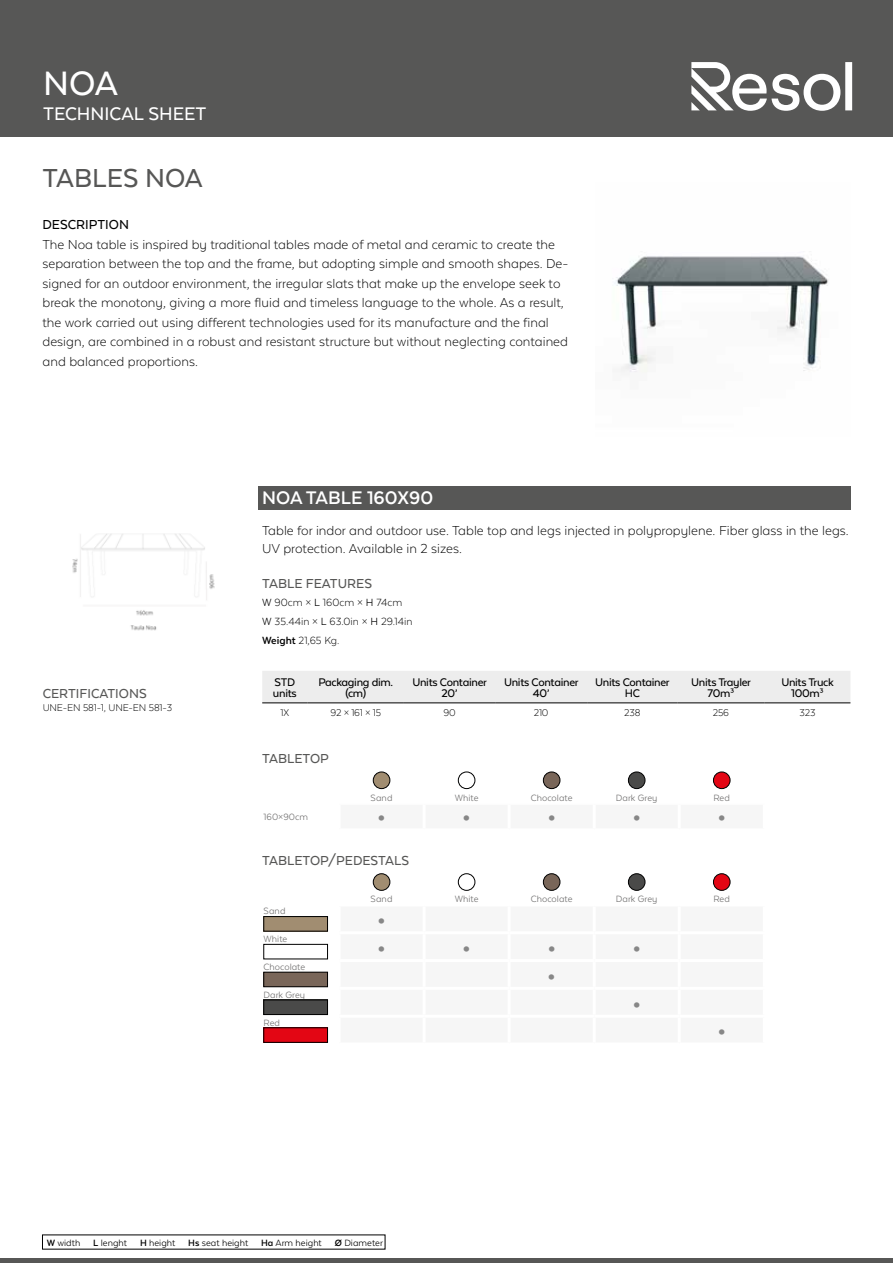
<style>
.page{position:relative;width:893px;height:1263px;background:#fff}
.page>*{position:absolute;margin:0;border:0;box-sizing:border-box;transform-origin:0 0}
.t1{font:500 39px "Texta Alt";color:#fff}
.t2{font:700 31.5px "Texta Alt";color:#878787}
.t3{font:500 30px "Texta Alt";color:#575756}
.t4{font:500 21px "Texta Alt";color:#fff}
.t5{font:700 21px "Texta Alt";color:#fff}
.t6{font:300 15px/19.5px "Texta Alt";color:#000}
.t7{font:500 15px "Texta Alt";color:#575756}
.t8{font:500 15px "Texta Alt";color:#000}
.t9{font:500 12.75px/10.5px "Texta Alt";letter-spacing:-.025em;color:#000;text-align:center}
.t10{font:300 12px/18.6px "Texta Alt";color:#000}
.t11{font:300 11.25px "Texta Alt";letter-spacing:-.02em;color:#000}
.t12{font:10.5px "Texta Alt";color:#706f6f}
.t13{font:10.5px "Texta Alt";color:#000}
.s1{font-weight:400}
.s2{font-weight:700}
</style>
<div class="page">
<hr style="left:0;top:1259px;width:893px;height:4px;background:#575756">
<div style="left:0;top:0;width:893px;height:137px;background:#575756"></div>
<svg style="left:691px;top:62px;width:161px;height:49px"></svg>
<img style="left:614px;top:256px;width:214px;height:117px">
<div style="left:258px;top:486px;width:592px;height:23px;background:#575756"></div>
<div style="left:262px;top:671px;width:588px;height:32px;background:#ededed"></div>
<hr style="left:262px;top:703px;width:46px;height:1px;background:#000">
<hr style="left:308px;top:703px;width:96px;height:1px;background:#000">
<hr style="left:404px;top:703px;width:91px;height:1px;background:#000">
<hr style="left:495px;top:703px;width:92px;height:1px;background:#000">
<hr style="left:587px;top:703px;width:90px;height:1px;background:#000">
<hr style="left:677px;top:703px;width:88px;height:1px;background:#000">
<hr style="left:765px;top:703px;width:85px;height:1px;background:#000">
<svg style="left:372px;top:772px;width:359px;height:18px"></svg>
<img style="left:373px;top:772px;width:17px;height:17px;border-radius:8px">
<div style="left:373px;top:772px;width:17px;height:17px;border:1px solid #000;border-radius:50%"></div>
<img style="left:458px;top:772px;width:17px;height:17px;border-radius:8px">
<div style="left:458px;top:772px;width:17px;height:17px;border:1px solid #000;border-radius:50%"></div>
<img style="left:543px;top:772px;width:17px;height:17px;border-radius:8px">
<div style="left:543px;top:772px;width:17px;height:17px;border:1px solid #000;border-radius:50%"></div>
<img style="left:628px;top:772px;width:17px;height:17px;border-radius:8px">
<div style="left:628px;top:772px;width:17px;height:17px;border:1px solid #000;border-radius:50%"></div>
<img style="left:713px;top:772px;width:17px;height:17px;border-radius:8px">
<div style="left:713px;top:772px;width:17px;height:17px;border:1px solid #000;border-radius:50%"></div>
<img style="left:373px;top:874px;width:17px;height:16px;border-radius:8px">
<div style="left:373px;top:874px;width:17px;height:16px;border:1px solid #000;border-radius:50%"></div>
<img style="left:458px;top:874px;width:17px;height:16px;border-radius:8px">
<div style="left:458px;top:874px;width:17px;height:16px;border:1px solid #000;border-radius:50%"></div>
<img style="left:543px;top:874px;width:17px;height:16px;border-radius:8px">
<div style="left:543px;top:874px;width:17px;height:16px;border:1px solid #000;border-radius:50%"></div>
<img style="left:628px;top:874px;width:17px;height:16px;border-radius:8px">
<div style="left:628px;top:874px;width:17px;height:16px;border:1px solid #000;border-radius:50%"></div>
<img style="left:713px;top:874px;width:17px;height:16px;border-radius:8px">
<div style="left:713px;top:874px;width:17px;height:16px;border:1px solid #000;border-radius:50%"></div>
<div style="left:264px;top:916px;width:64px;height:15px;border:1px solid #000"></div>
<div style="left:264px;top:944px;width:64px;height:15px;border:1px solid #000"></div>
<img style="left:266px;top:974px;width:60px;height:11px">
<div style="left:264px;top:972px;width:64px;height:15px;border:1px solid #000"></div>
<img style="left:266px;top:1002px;width:60px;height:11px">
<div style="left:264px;top:1000px;width:64px;height:15px;border:1px solid #000"></div>
<img style="left:266px;top:1030px;width:60px;height:10px">
<img style="left:72px;top:533px;width:143px;height:98px">
<h1 class="t1" style="left:43px;top:63px;width:76px">NOA</h1>
<h3 class="t4" style="left:43px;top:103px;width:165px">TECHNICAL SHEET</h3>
<h3 class="t3" style="left:43px;top:163px;width:162px">TABLES NOA</h3>
<p class="t8" style="left:43px;top:217px;width:88px">DESCRIPTION</p>
<p class="t6" style="left:43px;top:234px;width:527px">The Noa table is inspired by traditional tables made of metal and ceramic to create the separation between the top and the frame, but adopting simple and smooth shapes. De&shy;signed for an outdoor environment, the irregular slats that make up the envelope seek to break the monotony, giving a more fluid and timeless language to the whole. As a result, the work carried out using different technologies used for its manufacture and the final design, are combined in a robust and resistant structure but without neglecting contained and balanced proportions.</p>
<p class="t7" style="left:43px;top:685px;width:106px">CERTIFICATIONS</p>
<p class="t11" style="left:43px;top:702px;width:131px">UNE-EN 581-1, UNE-EN 581-3</p>
<h3 class="t5" style="left:262px;top:487px;width:173px">NOA TABLE 160X90</h3>
<p class="t6" style="left:262px;top:521px;width:588px;line-height:18px">Table for indor and outdoor use. Table top and legs injected in polypropylene. Fiber glass in the legs.<br>UV protection. Available in 2 sizes.</p>
<p class="t7" style="left:262px;top:575px;width:111px">TABLE FEATURES</p>
<p class="t10" style="left:262px;top:593px;width:152px"><span class="s1">W</span> 90cm × <span class="s1">L</span> 160cm × <span class="s1">H</span> 74cm<br><span class="s1">W</span> 35.44in × <span class="s1">L</span> 63.0in × <span class="s1">H</span> 29.14in<br><span class="s2">Weight</span> 21,65 Kg.</p>
<p class="t9" style="left:273px;top:677px;width:25px;text-align:left">STD units</p>
<p class="t9" style="left:318px;top:677px;width:76px">Packaging dim. (cm)</p>
<p class="t9" style="left:412px;top:677px;width:76px">Units Container<br>20’</p>
<p class="t9" style="left:504px;top:677px;width:76px">Units Container<br>40’</p>
<p class="t9" style="left:595px;top:677px;width:76px">Units Container<br>HC</p>
<p class="t9" style="left:691px;top:677px;width:61px">Units Trayler<br>70m³</p>
<p class="t9" style="left:781px;top:677px;width:54px">Units Truck<br>100m³</p>
<p class="t11" style="left:281px;top:707px;width:10px">1X</p>
<p class="t11" style="left:330px;top:707px;width:52px">92 × 161 × 15</p>
<p class="t11" style="left:443px;top:707px;width:14px">90</p>
<p class="t11" style="left:534px;top:707px;width:16px">210</p>
<p class="t11" style="left:624px;top:707px;width:18px">238</p>
<p class="t11" style="left:713px;top:707px;width:18px">256</p>
<p class="t11" style="left:800px;top:707px;width:17px">323</p>
<p class="t7" style="left:262px;top:751px;width:68px">TABLETOP</p>
<p class="t12" style="left:371px;top:792px;width:23px">Sand</p>
<p class="t12" style="left:455px;top:792px;width:25px">White</p>
<p class="t12" style="left:531px;top:792px;width:43px">Chocolate</p>
<p class="t12" style="left:616px;top:792px;width:43px">Dark Grey</p>
<p class="t12" style="left:714px;top:792px;width:18px">Red</p>
<p class="t12" style="left:264px;top:812px;width:46px">160×90cm</p>
<h2 class="t2" style="left:377px;top:800px;width:97px">• •</h2>
<h2 class="t2" style="left:547px;top:800px;width:97px">• •</h2>
<h2 class="t2" style="left:717px;top:800px;width:12px">•</h2>
<p class="t7" style="left:262px;top:853px;width:148px">TABLETOP/PEDESTALS</p>
<p class="t12" style="left:371px;top:894px;width:23px">Sand</p>
<p class="t12" style="left:455px;top:894px;width:25px">White</p>
<p class="t12" style="left:531px;top:894px;width:43px">Chocolate</p>
<p class="t12" style="left:616px;top:894px;width:43px">Dark Grey</p>
<p class="t12" style="left:714px;top:894px;width:18px">Red</p>
<p class="t12" style="left:264px;top:906px;width:23px">Sand</p>
<h2 class="t2" style="left:377px;top:903px;width:12px">•</h2>
<p class="t12" style="left:264px;top:934px;width:25px">White</p>
<h2 class="t2" style="left:377px;top:930px;width:97px">• •</h2>
<h2 class="t2" style="left:547px;top:930px;width:97px">• •</h2>
<p class="t12" style="left:264px;top:961px;width:43px">Chocolate</p>
<h2 class="t2" style="left:547px;top:958px;width:12px">•</h2>
<p class="t12" style="left:264px;top:989px;width:43px">Dark Grey</p>
<h2 class="t2" style="left:632px;top:986px;width:12px">•</h2>
<p class="t12" style="left:264px;top:1017px;width:18px">Red</p>
<h2 class="t2" style="left:717px;top:1014px;width:12px">•</h2>
<p class="t13" style="left:47px;top:1237px;width:338px"><span class="s2">W</span> width <span class="s2">L</span> lenght <span class="s2">H</span> height <span class="s2">Hs</span> seat height <span class="s2">Ha</span> Arm height <span class="s2">Ø</span> Diameter</p>
</div>
